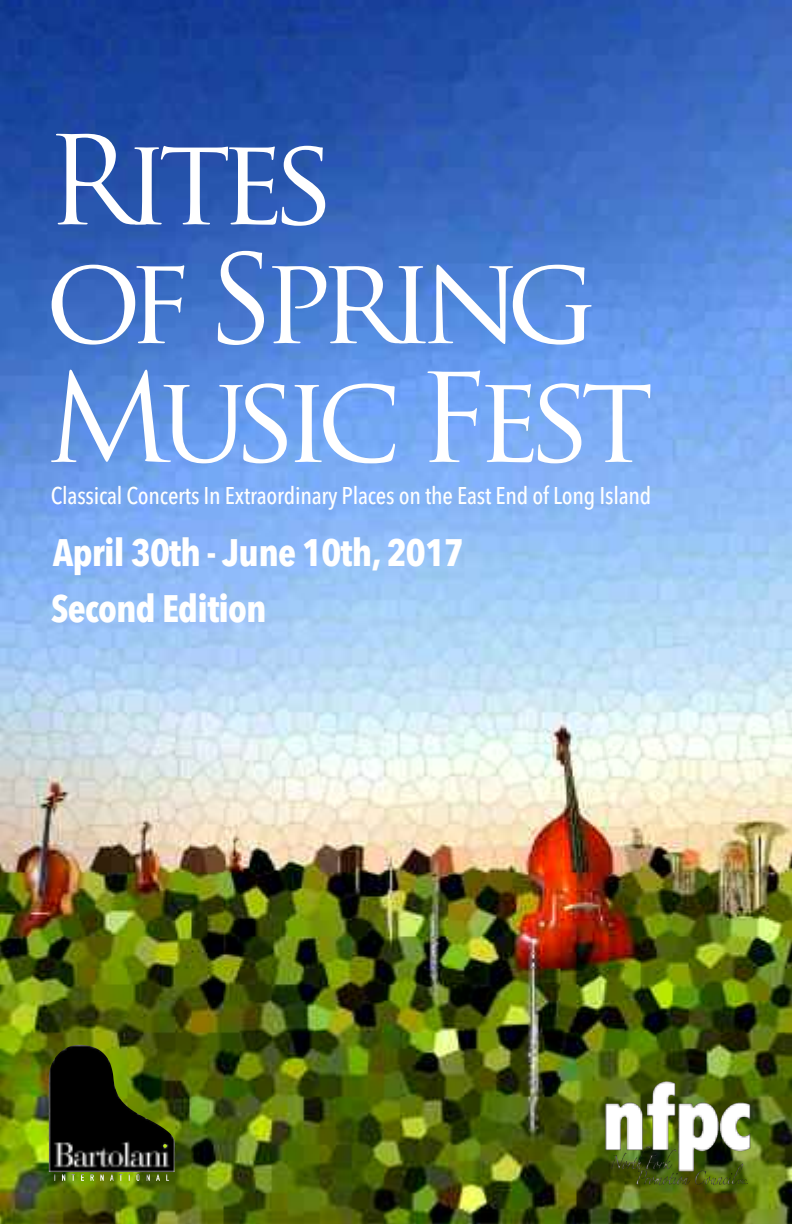
<style>
.page{position:relative;width:792px;height:1224px;background:#fff}
.page>*{position:absolute;margin:0;border:0;box-sizing:border-box;transform-origin:0 0}
.t1{font:120px/118.8px "Trajan Pro";letter-spacing:-.1em;color:#fff}
.t2{font:700 38px/55.6px "Avenir Next Condensed";letter-spacing:-.02em;color:#fff}
.t3{font:500 24px "Avenir Next Condensed";letter-spacing:-.01em;color:#fff}
</style>
<div class="page">
<img style="left:0;top:0;width:791px;height:1224px">
<img style="left:39px;top:1035px;width:146px;height:148px">
<img style="left:599px;top:1075px;width:158px;height:115px">
<h1 class="t1" style="left:45px;top:135px;width:610px">Rites<br>of Spring<br>Music Fest</h1>
<p class="t3" style="left:51px;top:481px;width:602px">Classical Concerts In Extraordinary Places on the East End of Long Island</p>
<h2 class="t2" style="left:51px;top:525px;width:415px">April 30th - June 10th,2017<br>Second Edition</h2>
</div>
